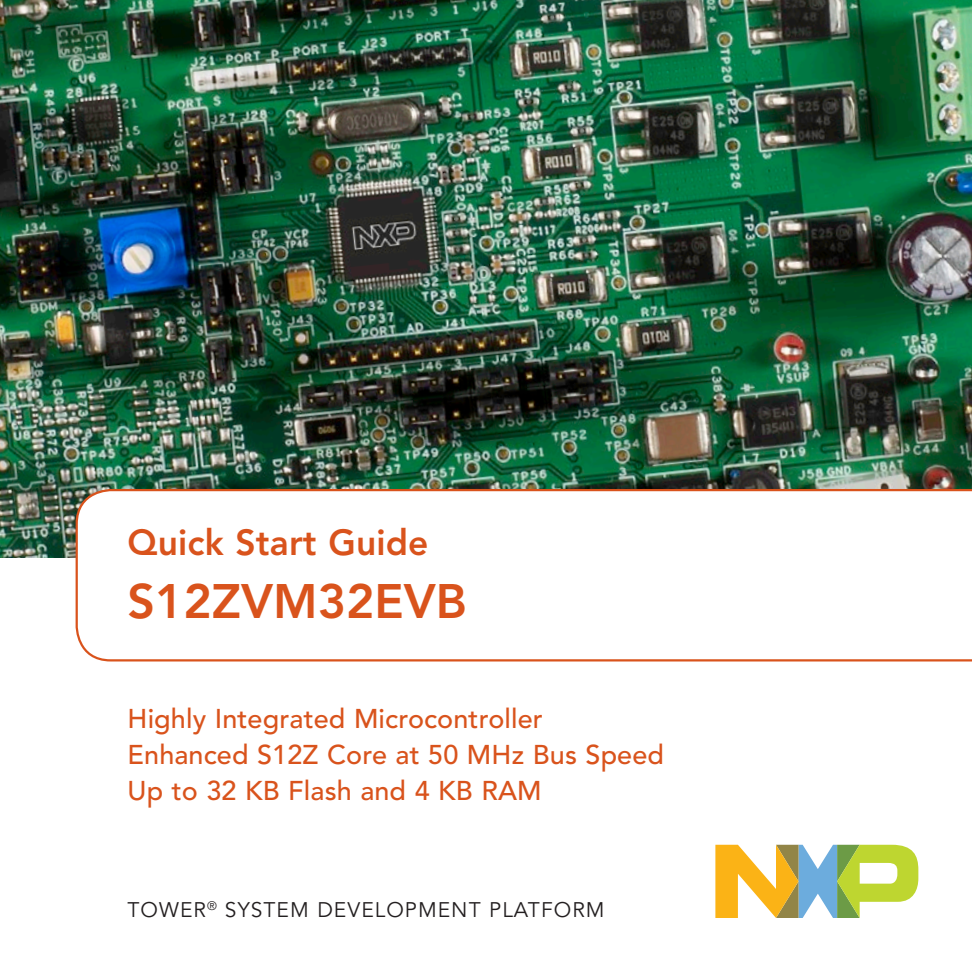
<style>
.page{position:relative;width:972px;height:972px;background:#fff}
.page>*{position:absolute;margin:0;border:0;box-sizing:border-box;transform-origin:0 0}
._01-NXP_Main_Headlin{font:800 48px "Avenir LT Std";color:#d9531c}
._02-NXP-Headline-SM{font:800 36px "Avenir LT Std";letter-spacing:.005em;color:#d9531c}
._10-NXP-Overview-Cov{font:500 27px/36px "Avenir LT Std";letter-spacing:.005em;color:#d9531c}
._07_Spine_Product-Pl{font:21px "Avenir LT Std";letter-spacing:.05em;color:#231f20}
</style>
<div class="page">
<svg style="left:715px;top:845px;width:203px;height:73px"></svg>
<img style="left:0;top:0;width:972px;height:557px">
<svg style="left:74px;top:488px;width:898px;height:174px"></svg>
<p class="_02-NXP-Headline-SM" style="left:128px;top:522px;width:302px">Quick Start Guide</p>
<p class="_01-NXP_Main_Headlin" style="left:128px;top:573px;width:341px">S12ZVM32EVB</p>
<p class="_10-NXP-Overview-Cov" style="left:128px;top:701px;width:538px">Highly Integrated Microcontroller<br>Enhanced S12Z Core at 50 MHz Bus Speed<br>Up to 32 KB Flash and 4 KB RAM</p>
<p class="_07_Spine_Product-Pl" style="left:128px;top:898px;width:479px">TOWER<sup>®</sup> SYSTEM DEVELOPMENT PLATFORM</p>
</div>
